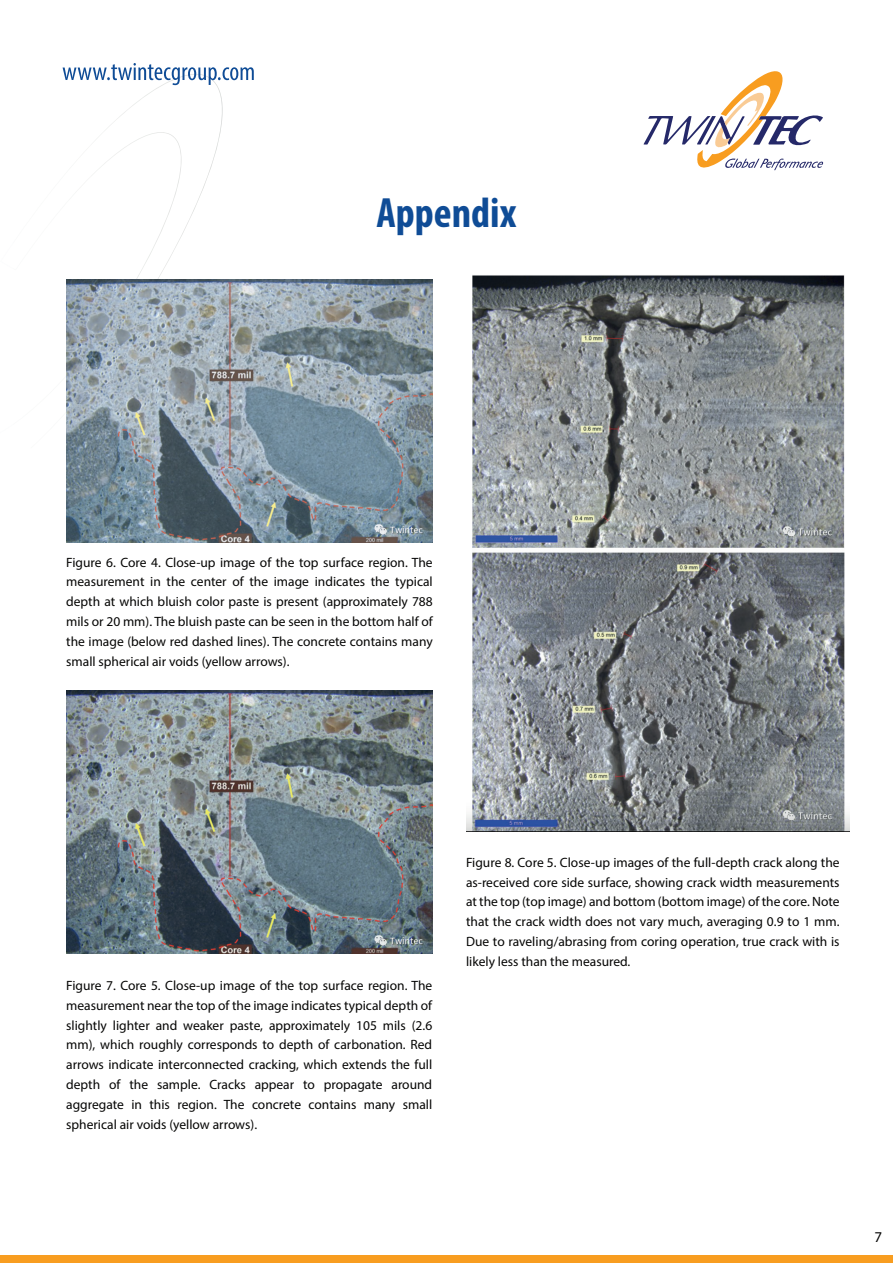
<style>
.page{position:relative;width:893px;height:1263px;background:#fff}
.page>*{position:absolute;margin:0;border:0;box-sizing:border-box;transform-origin:0 0}
.t1{font:700 condensed 42.45px "Myriad Pro";color:#0f4c96}
.t2{font:15px "Myriad Pro";color:#050504}
.t3{font:13.5px/19.8px "Myriad Pro";color:#050504;text-align:justify}
</style>
<div class="page">
<img style="left:66px;top:85px;width:158px;height:195px">
<img style="left:466px;top:275px;width:383px;height:556px">
<img style="left:66px;top:280px;width:366px;height:263px">
<svg style="left:63px;top:63px;width:191px;height:22px"></svg>
<svg style="left:643px;top:71px;width:180px;height:100px"></svg>
<img style="left:66px;top:691px;width:366px;height:263px">
<div style="left:0;top:1255px;width:893px;height:8px;background:#f89d20"></div>
<h1 class="t1" style="left:376px;top:186px;width:142px">Appendix</h1>
<p class="t3" style="left:66px;top:552px;width:368px">Figure 6. Core 4. Close-up image of the top surface region. The measurement in the center of the image indicates the typical depth at which bluish color paste is present (approximately 788 mils or 20 mm). The bluish paste can be seen in the bottom half of the image (below red dashed lines). The concrete contains many small spherical air voids (yellow arrows).</p>
<p class="t3" style="left:66px;top:975px;width:368px">Figure 7. Core 5. Close-up image of the top surface region. The measurement near the top of the image indicates typical depth of slightly lighter and weaker paste, approximately 105 mils (2.6 mm), which roughly corresponds to depth of carbonation. Red arrows indicate interconnected cracking, which extends the full depth of the sample. Cracks appear to propagate around aggregate in this region. The concrete contains many small spherical air voids (yellow arrows).</p>
<p class="t3" style="left:466px;top:852px;width:375px">Figure 8. Core 5. Close-up images of the full-depth crack along the as-received core side surface, showing crack width measurements at the top (top image) and bottom (bottom image) of the core. Note that the crack width does not vary much, averaging 0.9 to 1 mm.<br>Due to raveling/abrasing from coring operation, true crack with is likely less than the measured.</p>
<p class="t2" style="left:874px;top:1227px;width:9px">7</p>
</div>
